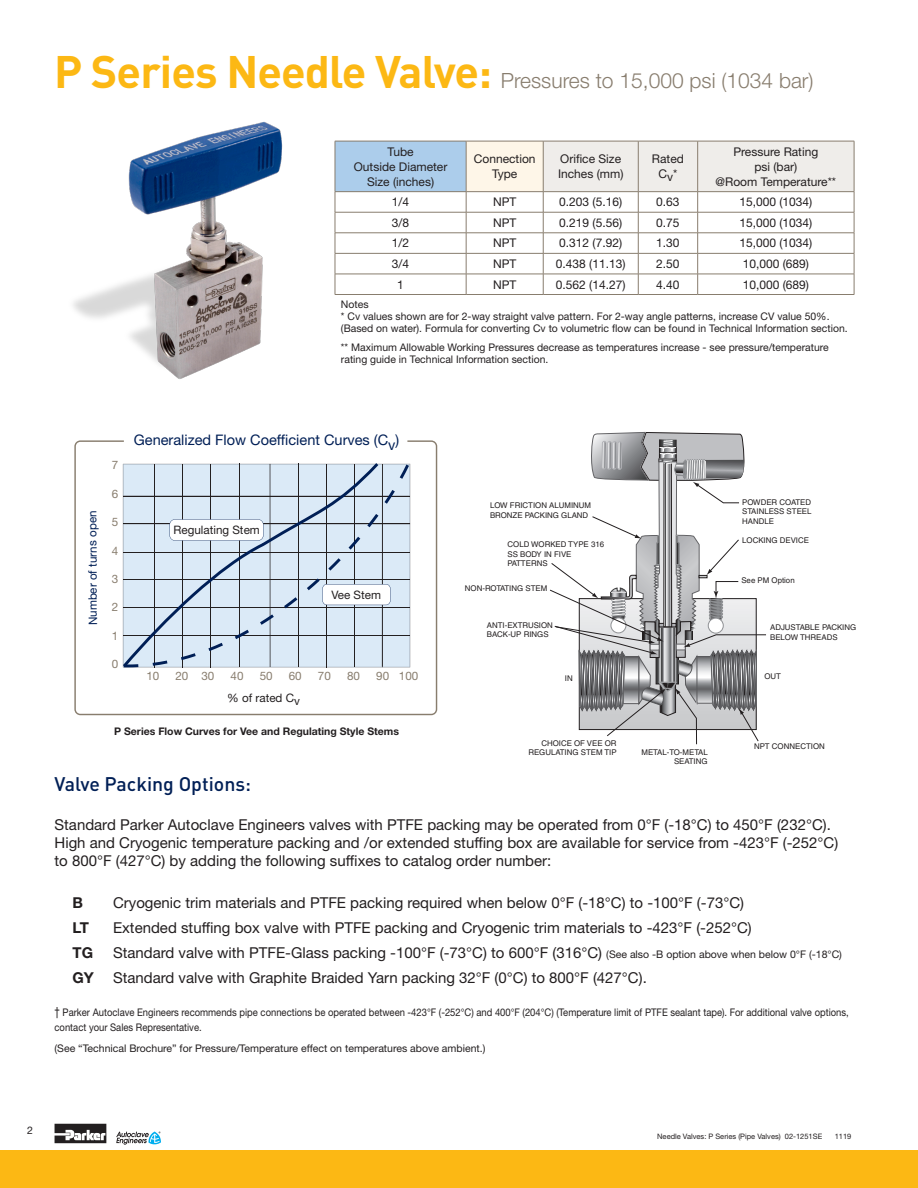
<style>
.page{position:relative;width:918px;height:1188px;background:#fff}
.page>*{position:absolute;margin:0;border:0;box-sizing:border-box;transform-origin:0 0}
.Pressure_Top_Page_GR{font:300 21px "Helvetica Neue LT Std";color:#887d6e}
.Section_subtitle_Blu{font:500 19.5px "DINOT";color:#001f56}
.Paragraph_Copy{font:15px/18px "Helvetica Neue LT Std";color:#231f20}
.Paragraph_Copy-2{font:700 15px "Helvetica Neue LT Std";color:#231f20}
.t1{font:14.55px "Helvetica Neue LT Std";color:#001f56}
.t2{font:12px/15px "Helvetica Neue LT Std";color:#231f20;text-align:center}
.t3{font:11.7px "Helvetica Neue LT Std";color:#231f20}
.t4{font:11.7px "Helvetica Neue LT Std";color:#887d6e}
.t5{font:11.7px "Helvetica Neue LT Std";letter-spacing:-.005em;color:#001f56}
.Notes{font:10.5px/12px "Helvetica Neue LT Std";color:#231f20}
.Paragraph_Copy-3{font:10.5px/15px "Helvetica Neue LT Std";color:#231f20;scale:.9 1}
.Paragraph_Copy-4{font:10.5px "Helvetica Neue LT Std";color:#231f20}
.WARNING_OFFER_TO_SAL{font:700 10.5px "Helvetica Neue LT Std";color:#231f20}
.t6{font:7.8px/9.4px "Helvetica LT";color:#231f20}
.t7{font:7.5px "Helvetica Neue LT Std";color:#231f20}
.s1{font-family:"DINOT";font-weight:700;font-size:45px;color:#fcb814}
.s2{font-size:10.5px}
.s3{font-family:"Helvetica LT";font-stretch:condensed;font-size:12px}
</style>
<div class="page">
<div style="left:0;top:1150px;width:918px;height:38px;background:#fcb814"></div>
<svg style="left:55px;top:1124px;width:51px;height:19px"></svg>
<svg style="left:116px;top:1132px;width:45px;height:13px"></svg>
<div style="left:335px;top:141px;width:131px;height:51px;background:#accdeb"></div>
<div style="left:466px;top:141px;width:77px;height:51px;background:#fef6e8"></div>
<hr style="left:335px;top:141px;width:131px;height:1px;background:#887d6e">
<hr style="left:335px;top:141px;width:1px;height:50px;background:#887d6e">
<hr style="left:466px;top:141px;width:77px;height:1px;background:#887d6e">
<hr style="left:466px;top:141px;width:1px;height:50px;background:#887d6e">
<hr style="left:335px;top:191px;width:131px;height:1px;background:#887d6e">
<hr style="left:466px;top:191px;width:77px;height:1px;background:#887d6e">
<hr style="left:335px;top:212px;width:131px;height:1px;background:#887d6e">
<hr style="left:466px;top:212px;width:77px;height:1px;background:#887d6e">
<hr style="left:335px;top:233px;width:131px;height:1px;background:#887d6e">
<hr style="left:466px;top:233px;width:77px;height:1px;background:#887d6e">
<hr style="left:335px;top:253px;width:131px;height:1px;background:#887d6e">
<hr style="left:466px;top:253px;width:77px;height:1px;background:#887d6e">
<hr style="left:335px;top:274px;width:131px;height:1px;background:#887d6e">
<svg style="left:335px;top:192px;width:1px;height:102px"></svg>
<hr style="left:466px;top:274px;width:77px;height:1px;background:#887d6e">
<svg style="left:466px;top:192px;width:1px;height:102px"></svg>
<svg style="left:543px;top:141px;width:312px;height:153px"></svg>
<hr style="left:335px;top:294px;width:131px;height:1px;background:#887d6e">
<hr style="left:466px;top:294px;width:77px;height:1px;background:#887d6e">
<hr style="left:543px;top:294px;width:95px;height:1px;background:#887d6e">
<hr style="left:638px;top:294px;width:60px;height:1px;background:#887d6e">
<hr style="left:698px;top:294px;width:156px;height:1px;background:#887d6e">
<svg style="left:74px;top:440px;width:363px;height:275px"></svg>
<svg style="left:124px;top:465px;width:285px;height:202px;fill:#dbeaf7"></svg>
<svg style="left:550px;top:432px;width:216px;height:313px"></svg>
<img style="left:73px;top:121px;width:210px;height:258px">
<p class="Pressure_Top_Page_GR" style="left:54px;top:68px;width:761px"><span class="s1">P Series Needle Valve:</span> Pressures to 15,000 psi (1034 bar)</p>
<p class="t2" style="left:354px;top:144px;width:95px">Tube<br>Outside Diameter<br>Size (inches)</p>
<p class="t2" style="left:474px;top:151px;width:63px">Connection</p>
<p class="t2" style="left:492px;top:166px;width:27px">Type</p>
<p class="t2" style="left:560px;top:151px;width:62px">Orifice Size</p>
<p class="t2" style="left:558px;top:166px;width:67px">Inches (mm)</p>
<p class="t2" style="left:652px;top:151px;width:34px">Rated</p>
<p class="t2" style="left:659px;top:166px;width:20px">Cv*</p>
<p class="t2" style="left:733px;top:144px;width:86px">Pressure Rating</p>
<p class="t2" style="left:754px;top:159px;width:44px">psi (bar)</p>
<p class="t2" style="left:716px;top:174px;width:122px">@Room Temperature**</p>
<p class="t2" style="left:392px;top:194px;width:19px">1/4</p>
<p class="t2" style="left:493px;top:194px;width:25px">NPT</p>
<p class="t2" style="left:559px;top:194px;width:64px">0.203 (5.16)</p>
<p class="t2" style="left:656px;top:194px;width:25px">0.63</p>
<p class="t2" style="left:739px;top:194px;width:74px">15,000 (1034)</p>
<p class="t2" style="left:392px;top:215px;width:19px">3/8</p>
<p class="t2" style="left:493px;top:215px;width:25px">NPT</p>
<p class="t2" style="left:559px;top:215px;width:64px">0.219 (5.56)</p>
<p class="t2" style="left:656px;top:215px;width:25px">0.75</p>
<p class="t2" style="left:739px;top:215px;width:74px">15,000 (1034)</p>
<p class="t2" style="left:392px;top:235px;width:19px">1/2</p>
<p class="t2" style="left:493px;top:235px;width:25px">NPT</p>
<p class="t2" style="left:559px;top:235px;width:64px">0.312 (7.92)</p>
<p class="t2" style="left:656px;top:235px;width:25px">1.30</p>
<p class="t2" style="left:739px;top:235px;width:74px">15,000 (1034)</p>
<p class="t2" style="left:392px;top:256px;width:19px">3/4</p>
<p class="t2" style="left:493px;top:256px;width:25px">NPT</p>
<p class="t2" style="left:556px;top:256px;width:71px">0.438 (11.13)</p>
<p class="t2" style="left:656px;top:256px;width:25px">2.50</p>
<p class="t2" style="left:743px;top:256px;width:68px">10,000 (689)</p>
<p class="t2" style="left:397px;top:277px;width:8px">1</p>
<p class="t2" style="left:493px;top:277px;width:25px">NPT</p>
<p class="t2" style="left:556px;top:277px;width:71px">0.562 (14.27)</p>
<p class="t2" style="left:656px;top:277px;width:25px">4.40</p>
<p class="t2" style="left:743px;top:277px;width:68px">10,000 (689)</p>
<p class="Notes" style="left:341px;top:298px;width:508px">Notes<br>* Cv values shown are for 2-way straight valve pattern. For 2-way angle patterns, increase CV value 50%. (Based on water). Formula for converting Cv to volumetric flow can be found in Technical Information section.</p>
<p class="Notes" style="left:341px;top:342px;width:489px">** Maximum Allowable Working Pressures decrease as temperatures increase - see pressure/temperature rating guide in Technical Information section.</p>
<p class="t5" style="left:86px;top:625px;width:116px;rotate:-90deg">Number of turns open</p>
<p class="t4" style="left:112px;top:458px;width:8px">7</p>
<p class="t4" style="left:112px;top:487px;width:8px">6</p>
<p class="t4" style="left:112px;top:515px;width:8px">5</p>
<p class="t4" style="left:112px;top:543px;width:8px">4</p>
<p class="t4" style="left:112px;top:572px;width:8px">3</p>
<p class="t4" style="left:112px;top:600px;width:8px">2</p>
<p class="t4" style="left:112px;top:629px;width:8px">1</p>
<p class="t4" style="left:112px;top:657px;width:8px">0</p>
<p class="t1" style="left:134px;top:431px;width:267px">Generalized Flow Coefficient Curves (Cv)</p>
<p class="t3" style="left:174px;top:523px;width:88px">Regulating Stem</p>
<p class="t3" style="left:331px;top:588px;width:51px">Vee Stem</p>
<p class="t4" style="left:146px;top:669px;width:14px">10</p>
<p class="t4" style="left:176px;top:669px;width:40px">20 30</p>
<p class="t4" style="left:231px;top:669px;width:14px">40</p>
<p class="t4" style="left:260px;top:669px;width:14px">50</p>
<p class="t4" style="left:289px;top:669px;width:14px">60</p>
<p class="t4" style="left:318px;top:669px;width:14px">70</p>
<p class="t4" style="left:347px;top:669px;width:14px">80</p>
<p class="t4" style="left:376px;top:669px;width:44px">90 100</p>
<p class="t3" style="left:227px;top:691px;width:74px">% of rated Cv</p>
<p class="WARNING_OFFER_TO_SAL" style="left:114px;top:725px;width:286px">P Series Flow Curves for Vee and Regulating Style Stems</p>
<p class="t6" style="left:490px;top:501px;width:103px">LOW FRICTION ALUMINUM<br>BRONZE PACKING GLAND</p>
<p class="t6" style="left:508px;top:540px;width:98px">COLD WORKED TYPE 316<br>SS BODY IN FIVE<br>PATTERNS</p>
<p class="t6" style="left:465px;top:583px;width:84px">NON-ROTATING STEM</p>
<p class="t6" style="left:487px;top:620px;width:68px">ANTI-EXTRUSION<br>BACK-UP RINGS</p>
<p class="t6" style="left:742px;top:497px;width:71px;text-align:justify">POWDER COATED STAINLESS STEEL HANDLE</p>
<p class="t6" style="left:742px;top:535px;width:68px">LOCKING DEVICE</p>
<p class="t6" style="left:741px;top:575px;width:55px">See PM Option</p>
<p class="t6" style="left:770px;top:623px;width:88px">ADJUSTABLE PACKING<br>BELOW THREADS</p>
<p class="t6" style="left:565px;top:674px;width:9px">IN</p>
<p class="t6" style="left:764px;top:672px;width:18px">OUT</p>
<p class="t6" style="left:528px;top:738px;width:90px;text-align:right">CHOICE OF VEE OR<br>REGULATING STEM TIP</p>
<p class="t6" style="left:641px;top:747px;width:68px;text-align:right">METAL-TO-METAL<br>SEATING</p>
<p class="t6" style="left:754px;top:742px;width:72px">NPT CONNECTION</p>
<p class="Section_subtitle_Blu" style="left:55px;top:771px;width:198px">Valve Packing Options:</p>
<p class="Paragraph_Copy" style="left:55px;top:815px;width:785px">Standard Parker Autoclave Engineers valves with PTFE packing may be operated from 0°F (-18°C) to 450°F (232°C).<br>High and Cryogenic temperature packing and /or extended stuffing box are available for service from -423°F (-252°C) to 800°F (427°C) by adding the following suffixes to catalog order number:</p>
<p class="Paragraph_Copy-2" style="left:73px;top:894px;width:12px">B</p>
<p class="Paragraph_Copy" style="left:113px;top:894px;width:633px">Cryogenic trim materials and PTFE packing required when below 0°F (-18°C) to -100°F (-73°C)</p>
<p class="Paragraph_Copy-2" style="left:73px;top:919px;width:18px">LT</p>
<p class="Paragraph_Copy" style="left:113px;top:919px;width:640px">Extended stuffing box valve with PTFE packing and Cryogenic trim materials to -423°F (-252°C)</p>
<p class="Paragraph_Copy-2" style="left:73px;top:943px;width:22px">TG</p>
<p class="Paragraph_Copy" style="left:113px;top:943px;width:730px">Standard valve with PTFE-Glass packing -100°F (-73°C) to 600°F (316°C) <span class="s2">(See also -B option above when below 0°F (-18°C)</span></p>
<p class="Paragraph_Copy-2" style="left:73px;top:968px;width:23px">GY</p>
<p class="Paragraph_Copy" style="left:113px;top:968px;width:535px">Standard valve with Graphite Braided Yarn packing 32°F (0°C) to 800°F (427°C).</p>
<p class="Paragraph_Copy-3" style="left:55px;top:1004px;width:884px"><span class="s3">†</span> Parker Autoclave Engineers recommends pipe connections be operated between -423°F (-252°C) and 400°F (204°C) (Temperature limit of PTFE sealant tape). For additional valve options, contact your Sales Representative.</p>
<p class="Paragraph_Copy-4" style="left:55px;top:1042px;width:432px">(See “Technical Brochure” for Pressure/Temperature effect on temperatures above ambient.)</p>
<p class="Paragraph_Copy-4" style="left:27px;top:1124px;width:7px">2</p>
<p class="t7" style="left:657px;top:1132px;width:167px">Needle Valves: P Series (Pipe Valves) 02-1251SE</p>
<p class="t7" style="left:835px;top:1132px;width:18px">1119</p>
</div>
